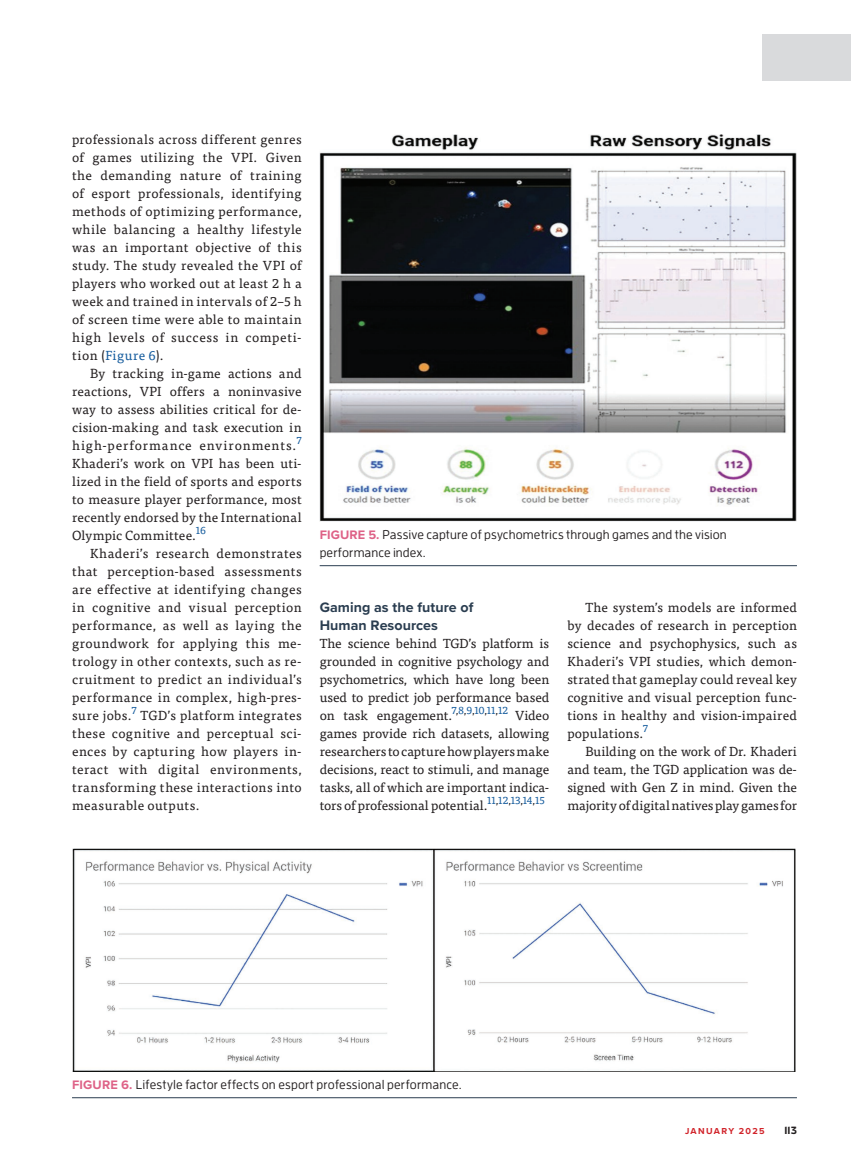
<style>
.page{position:relative;width:851px;height:1161px;background:#fff}
.page>*{position:absolute;margin:0;border:0;box-sizing:border-box;transform-origin:0 0}
.t1{font:700 14.25px/18px "Proxima Nova";letter-spacing:.005em;color:#2a3d50}
.t2{font:13.2px/18px "Tisa Pro";letter-spacing:.015em;color:#231f20;text-align:justify}
.t3{font:500 12.75px/18px "Enzo OT";letter-spacing:.01em;color:#231f20}
.t4{font:700 10.5px "Enzo OT";color:#231f20}
.t5{font:700 9px "Proxima Nova";letter-spacing:.135em;color:#d1232a}
.s1{color:#175d9e}
.s2{font-family:"Proxima Nova";font-weight:700;color:#de6287}
</style>
<div class="page">
<div style="left:762px;top:34px;width:88px;height:47px;background:#d9dadc"></div>
<img style="left:72px;top:849px;width:723px;height:223px">
<hr style="left:72px;top:1097px;width:724px;height:1px;background:#2a3d50">
<img style="left:319px;top:134px;width:477px;height:388px">
<hr style="left:320px;top:565px;width:476px;height:1px;background:#2a3d50">
<p class="t2" style="left:72px;top:130px;width:231px">professionals across different genres of games utilizing the VPI. Given the demanding nature of training of esport professionals, identifying methods of optimizing performance, while balancing a healthy lifestyle was an important objective of this study. The study revealed the VPI of players who worked out at least 2 h a week and trained in intervals of 2–5 h of screen time were able to maintain high levels of success in competi&shy;tion (<span class="s1">Figure 6</span>).</p>
<p class="t2" style="left:72px;top:364px;width:231px;text-indent:18px">By tracking in-game actions and reactions, VPI offers a noninvasive way to assess abilities critical for de&shy;cision-making and task execution in high-performance environments.<sup>7<br></sup>Khaderi’s work on VPI has been uti&shy;lized in the field of sports and esports to measure player performance, most recently endorsed by the International Olympic Committee.<sup>16</sup></p>
<p class="t2" style="left:72px;top:544px;width:231px;text-indent:18px">Khaderi’s research demonstrates that perception-based assessments are effective at identifying changes in cognitive and visual perception performance, as well as laying the groundwork for applying this me&shy;trology in other contexts, such as re&shy;cruitment to predict an individual’s performance in complex, high-pres&shy;sure jobs.<sup>7</sup> TGD’s platform integrates these cognitive and perceptual sci&shy;ences by capturing how players in&shy;teract with digital environments, transforming these interactions into measurable outputs.</p>
<p class="t3" style="left:320px;top:525px;width:408px"><span class="s2">FIGURE 5.</span> Passive capture of psychometrics through games and the vision performance index.</p>
<p class="t1" style="left:320px;top:598px;width:155px">Gaming as the future of<br>Human Resources</p>
<p class="t2" style="left:319px;top:634px;width:231px">The science behind TGD’s platform is grounded in cognitive psychology and psychometrics, which have long been used to predict job performance based on task engagement.<sup>7</sup><sup>,</sup><sup>8</sup><sup>,</sup><sup>9</sup><sup>,</sup><sup>10</sup><sup>,</sup><sup>11</sup><sup>,</sup><sup>12</sup> Video games provide rich datasets, allowing researchers to capture how players make decisions, react to stimuli, and manage tasks, all of which are important indica&shy;tors of professional potential.<sup>11</sup><sup>,</sup><sup>12</sup><sup>,</sup><sup>13</sup><sup>,</sup><sup>14</sup><sup>,</sup><sup>15</sup></p>
<p class="t2" style="left:567px;top:598px;width:231px;text-indent:18px">The system’s models are informed by decades of research in perception science and psychophysics, such as Khaderi’s VPI studies, which demon&shy;strated that gameplay could reveal key cognitive and visual perception func&shy;tions in healthy and vision-impaired populations.<sup>7</sup></p>
<p class="t2" style="left:567px;top:742px;width:231px;text-indent:18px">Building on the work of Dr. Khaderi and team, the TGD application was de&shy;signed with Gen Z in mind. Given the majority of digital natives play games for</p>
<p class="t3" style="left:72px;top:1075px;width:391px"><span class="s2">FIGURE 6.</span> Lifestyle factor effects on esport professional performance.</p>
<p class="t5" style="left:685px;top:1124px;width:81px">JANUARY 2025</p>
<p class="t4" style="left:784px;top:1124px;width:14px">113</p>
</div>
